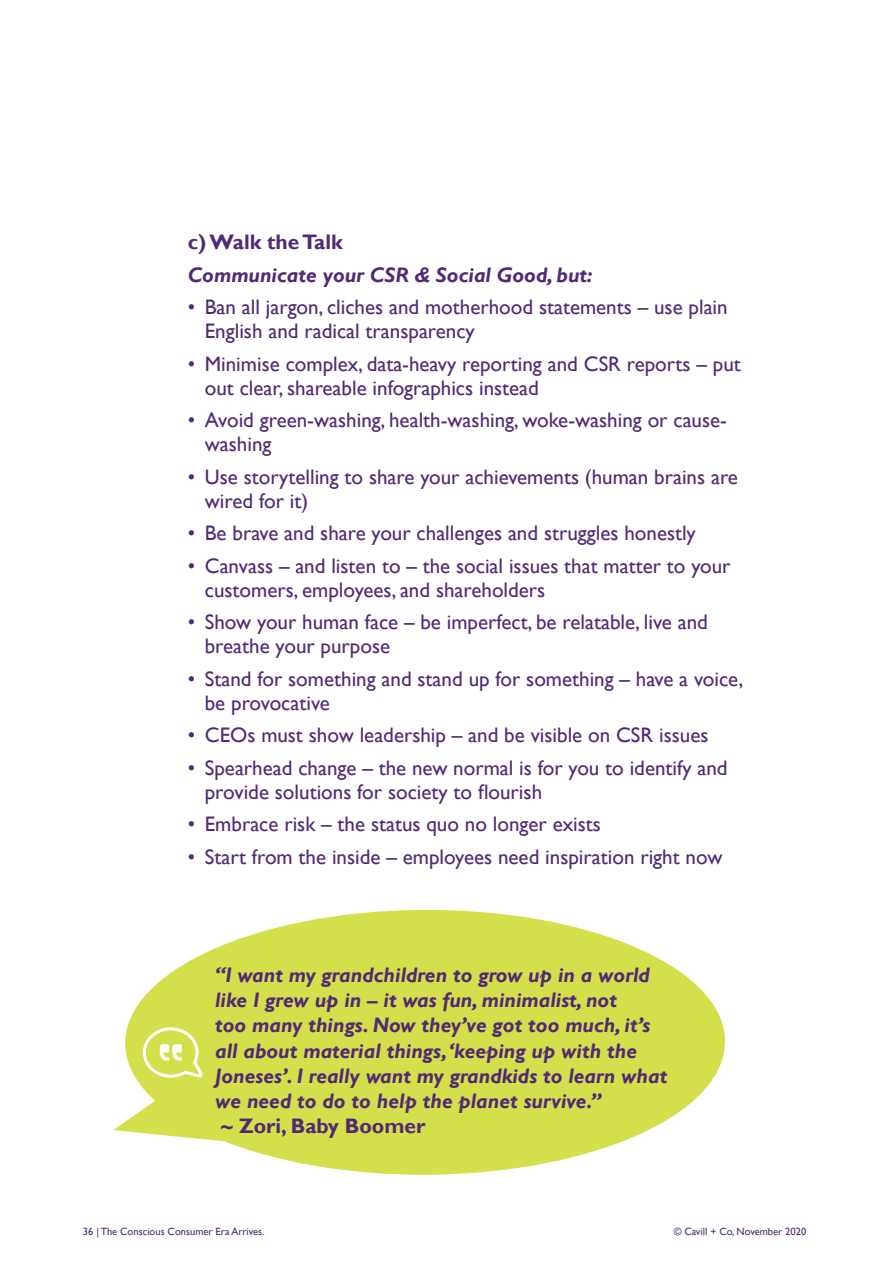
<style>
.page{position:relative;width:893px;height:1263px;background:#fff}
.page>*{position:absolute;margin:0;border:0;box-sizing:border-box;transform-origin:0 0}
.body_copy{font:21px/24px "Gill Sans";color:#512a75}
.gen_quotes{font:italic 700 21px/25.2px "Gill Sans";color:#512a75}
.body_copy-2{font:italic 700 21px "Gill Sans";color:#512a75}
.body_copy-3{font:700 21px "Gill Sans";color:#512a75}
.t1{font:10.5px "Gill Sans";color:#512a75}
.s1{font-style:normal}
</style>
<div class="page">
<svg style="left:127px;top:909px;width:598px;height:266px;fill:#d4df4c"></svg>
<svg style="left:113px;top:1026px;width:111px;height:115px"></svg>
<p class="body_copy-3" style="left:188px;top:229px;width:156px">c) Walk the Talk</p>
<p class="body_copy-2" style="left:188px;top:262px;width:406px">Communicate your CSR &amp; Social Good, but:</p>
<p class="body_copy" style="left:205px;top:295px;width:524px;text-indent:-17px">• Ban all jargon, cliches and motherhood statements – use plain<br>English and radical transparency</p>
<p class="body_copy" style="left:205px;top:352px;width:537px;text-indent:-17px">• Minimise complex, data-heavy reporting and CSR reports – put out clear, shareable infographics instead</p>
<p class="body_copy" style="left:205px;top:408px;width:524px;text-indent:-17px">• Avoid green-washing, health-washing, woke-washing or cause&shy;washing</p>
<p class="body_copy" style="left:205px;top:465px;width:535px;text-indent:-17px">• Use storytelling to share your achievements (human brains are wired for it)</p>
<p class="body_copy" style="left:188px;top:521px;width:509px">• Be brave and share your challenges and struggles honestly</p>
<p class="body_copy" style="left:205px;top:554px;width:527px;text-indent:-17px">• Canvass – and listen to – the social issues that matter to your customers, employees, and shareholders</p>
<p class="body_copy" style="left:205px;top:610px;width:505px;text-indent:-17px">• Show your human face – be imperfect, be relatable, live and breathe your purpose</p>
<p class="body_copy" style="left:205px;top:667px;width:540px;text-indent:-17px">• Stand for something and stand up for something – have a voice, be provocative</p>
<p class="body_copy" style="left:188px;top:723px;width:522px">• CEOs must show leadership – and be visible on CSR issues</p>
<p class="body_copy" style="left:205px;top:756px;width:524px;text-indent:-17px">• Spearhead change – the new normal is for you to identify and provide solutions for society to flourish</p>
<p class="body_copy" style="left:188px;top:812px;width:415px">• Embrace risk – the status quo no longer exists</p>
<p class="body_copy" style="left:188px;top:845px;width:536px">• Start from the inside – employees need inspiration right now</p>
<p class="gen_quotes" style="left:215px;top:963px;width:454px">“I want my grandchildren to grow up in a world like I grew up in – it was fun, minimalist, not<br>too many things. Now they’ve got too much, it’s all about material things, ‘keeping up with the Joneses’. I really want my grandkids to learn what we need to do to help the planet survive.”<br><span class="s1">~ Zori, Baby Boomer</span></p>
<p class="t1" style="left:83px;top:1225px;width:183px">36 | The Conscious Consumer Era Arrives.</p>
<p class="t1" style="left:674px;top:1225px;width:134px">© Cavill + Co, November 2020</p>
</div>
